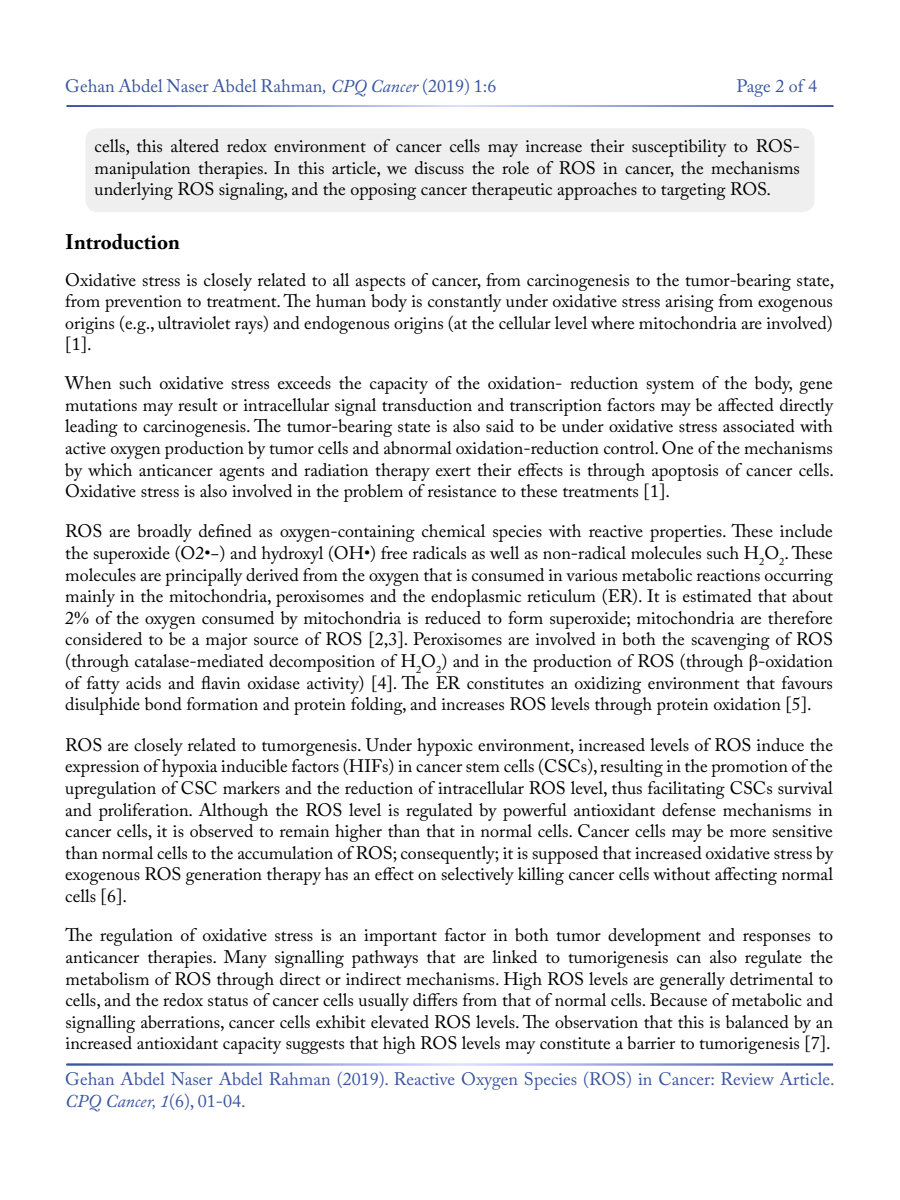
<style>
.page{position:relative;width:900px;height:1200px;background:#fff}
.page>*{position:absolute;margin:0;border:0;box-sizing:border-box;transform-origin:0 0}
.t1{font:700 21px "Adobe Caslon Pro";color:#000}
.t2{font:18px/21.6px "Adobe Caslon Pro";color:#000;text-align:justify}
.t3{font:18px/21.6px "Adobe Caslon Pro";color:#3955a0}
.s1{font-style:italic}
.s2{font-family:"Times New Roman"}
</style>
<div class="page">
<div style="left:86px;top:128px;width:728px;height:84px;background:#efeff0;border-radius:12px"></div>
<p class="t3" style="left:65px;top:75px;width:433px">Gehan Abdel Naser Abdel Rahman<span class="s1">, CPQ Cancer</span> (2019) 1:6</p>
<p class="t3" style="left:736px;top:75px;width:82px">Page 2 of 4</p>
<p class="t2" style="left:95px;top:135px;width:707px">cells, this altered redox environment of cancer cells may increase their susceptibility to ROS&shy;manipulation therapies. In this article, we discuss the role of ROS in cancer, the mechanisms underlying ROS signaling, and the opposing cancer therapeutic approaches to targeting ROS.</p>
<p class="t1" style="left:65px;top:229px;width:116px">Introduction</p>
<p class="t2" style="left:65px;top:269px;width:770px">Oxidative stress is closely related to all aspects of cancer, from carcinogenesis to the tumor-bearing state, from prevention to treatment. The human body is constantly under oxidative stress arising from exogenous origins (e.g., ultraviolet rays) and endogenous origins (at the cellular level where mitochondria are involved) [1].</p>
<p class="t2" style="left:65px;top:372px;width:770px">When such oxidative stress exceeds the capacity of the oxidation- reduction system of the body, gene mutations may result or intracellular signal transduction and transcription factors may be affected directly leading to carcinogenesis. The tumor-bearing state is also said to be under oxidative stress associated with active oxygen production by tumor cells and abnormal oxidation-reduction control. One of the mechanisms by which anticancer agents and radiation therapy exert their effects is through apoptosis of cancer cells.<br>Oxidative stress is also involved in the problem of resistance to these treatments [1].</p>
<p class="t2" style="left:65px;top:520px;width:769px">ROS are broadly defined as oxygen-containing chemical species with reactive properties. These include the superoxide (O2•−) and hydroxyl (OH•) free radicals as well as non-radical molecules such H<sub>2</sub>O<sub>2</sub>. These molecules are principally derived from the oxygen that is consumed in various metabolic reactions occurring mainly in the mitochondria, peroxisomes and the endoplasmic reticulum (ER). It is estimated that about 2<span class="s2">%</span> of the oxygen consumed by mitochondria is reduced to form superoxide; mitochondria are therefore considered to be a major source of ROS [2,3]. Peroxisomes are involved in both the scavenging of ROS (through catalase-mediated decomposition of H<sub>2</sub>O<sub>2</sub>) and in the production of ROS (through <span class="s2">β</span>-oxidation of fatty acids and flavin oxidase activity) [4]. The ER constitutes an oxidizing environment that favours disulphide bond formation and protein folding, and increases ROS levels through protein oxidation [5].</p>
<p class="t2" style="left:65px;top:734px;width:769px">ROS are closely related to tumorgenesis. Under hypoxic environment, increased levels of ROS induce the expression of hypoxia inducible factors (HIFs) in cancer stem cells (CSCs), resulting in the promotion of the upregulation of CSC markers and the reduction of intracellular ROS level, thus facilitating CSCs survival and proliferation. Although the ROS level is regulated by powerful antioxidant defense mechanisms in cancer cells, it is observed to remain higher than that in normal cells. Cancer cells may be more sensitive than normal cells to the accumulation of ROS; consequently; it is supposed that increased oxidative stress by exogenous ROS generation therapy has an effect on selectively killing cancer cells without affecting normal cells [6].</p>
<p class="t2" style="left:66px;top:924px;width:769px">The regulation of oxidative stress is an important factor in both tumor development and responses to anticancer therapies. Many signalling pathways that are linked to tumorigenesis can also regulate the metabolism of ROS through direct or indirect mechanisms. High ROS levels are generally detrimental to cells, and the redox status of cancer cells usually differs from that of normal cells. Because of metabolic and signalling aberrations, cancer cells exhibit elevated ROS levels. The observation that this is balanced by an increased antioxidant capacity suggests that high ROS levels may constitute a barrier to tumorigenesis [7].</p>
<p class="t3" style="left:65px;top:1068px;width:771px">Gehan Abdel Naser Abdel Rahman (2019). Reactive Oxygen Species (ROS) in Cancer: Review Article.<br><span class="s1">CPQ Cancer, 1</span>(6), 01-04.</p>
</div>
